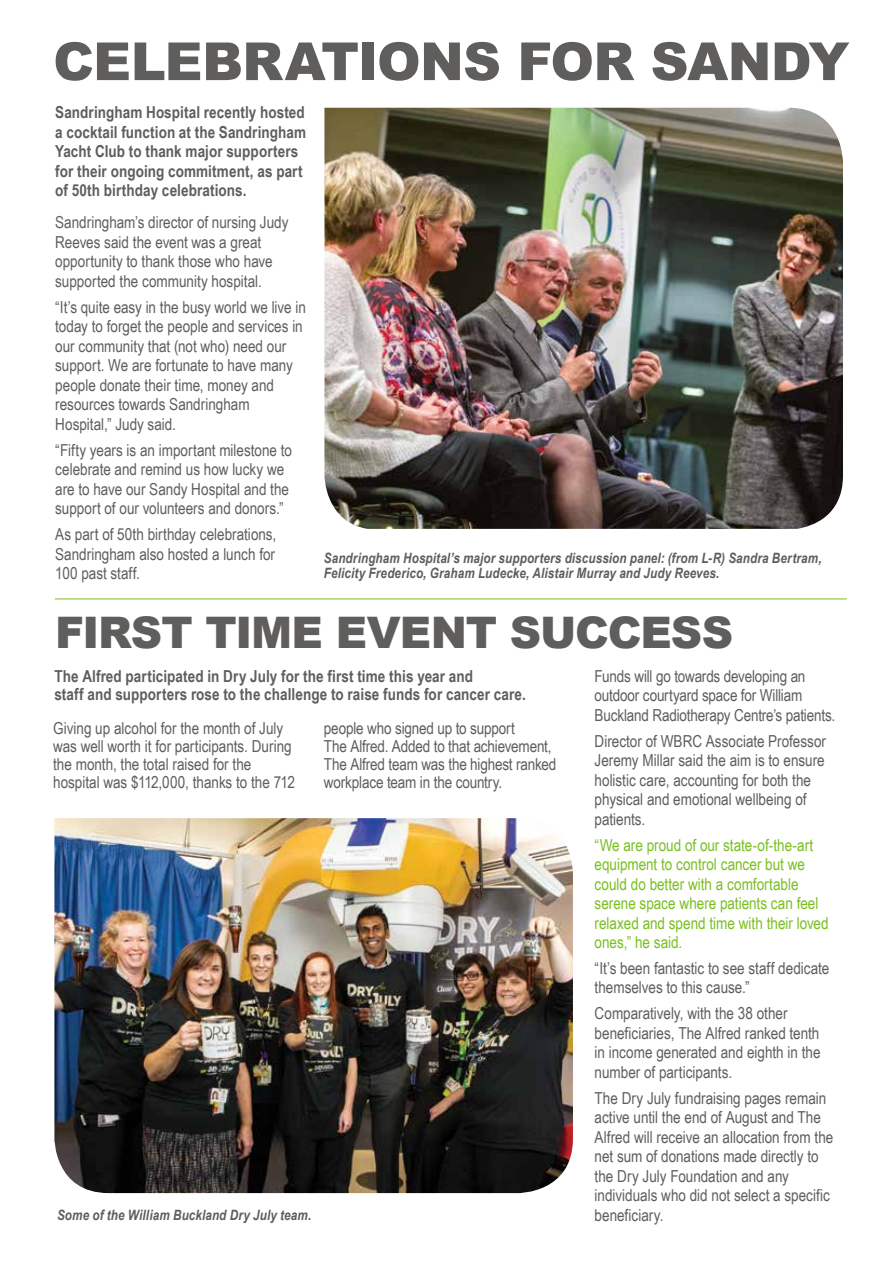
<style>
.page{position:relative;width:893px;height:1263px;background:#fff}
.page>*{position:absolute;margin:0;border:0;box-sizing:border-box;transform-origin:0 0}
.t1{font:900 52.5px "Arial";letter-spacing:-.015em;color:#605e5c}
.t2{font:900 43.5px "Arial";letter-spacing:-.025em;color:#605e5c}
.t3{font:16.5px/19.5px "Arial Narrow";color:#605e5c}
.t4{font:700 16.5px/19.5px "Arial Narrow";letter-spacing:.005em;color:#605e5c}
.t5{font:16.5px/19.5px "Arial Narrow";color:#79bf20}
.t6{font:italic 700 14.25px/15.8px "Arial Narrow";letter-spacing:.01em;color:#605e5c}
</style>
<div class="page">
<hr style="left:55px;top:598px;width:792px;height:1px;background:#79bf20">
<img style="left:324px;top:108px;width:519px;height:421px">
<img style="left:54px;top:818px;width:519px;height:375px">
<h1 class="t1" style="left:53px;top:32px;width:798px">CELEBRATIONS FOR SANDY</h1>
<p class="t4" style="left:55px;top:102px;width:252px">Sandringham Hospital recently hosted a cocktail function at the Sandringham Yacht Club to thank major supporters for their ongoing commitment, as part of 50th birthday celebrations.</p>
<p class="t3" style="left:55px;top:213px;width:235px">Sandringham’s director of nursing Judy Reeves said the event was a great opportunity to thank those who have supported the community hospital.</p>
<p class="t3" style="left:55px;top:297px;width:252px">“It’s quite easy in the busy world we live in today to forget the people and services in our community that (not who) need our support. We are fortunate to have many people donate their time, money and resources towards Sandringham Hospital,” Judy said.</p>
<p class="t3" style="left:55px;top:440px;width:238px">“Fifty years is an important milestone to celebrate and remind us how lucky we are to have our Sandy Hospital and the support of our volunteers and donors.”</p>
<p class="t3" style="left:55px;top:524px;width:223px;text-align:justify">As part of 50th birthday celebrations, Sandringham also hosted a lunch for 100 past staff.</p>
<p class="t6" style="left:324px;top:549px;width:499px">Sandringham Hospital’s major supporters discussion panel: (from L-R) Sandra Bertram,<br>Felicity Frederico, Graham Ludecke, Alistair Murray and Judy Reeves.</p>
<h2 class="t2" style="left:55px;top:608px;width:647px">FIRST TIME EVENT SUCCESS</h2>
<p class="t4" style="left:54px;top:666px;width:473px;line-height:18px">The Alfred participated in Dry July for the first time this year and<br>staff and supporters rose to the challenge to raise funds for cancer care.</p>
<p class="t3" style="left:53px;top:719px;width:243px;line-height:18px">Giving up alcohol for the month of July was well worth it for participants. During the month, the total raised for the hospital was $112,000, thanks to the 712</p>
<p class="t3" style="left:324px;top:719px;width:234px;line-height:18px">people who signed up to support<br>The Alfred. Added to that achievement, The Alfred team was the highest ranked workplace team in the country.</p>
<p class="t6" style="left:57px;top:1207px;width:256px">Some of the William Buckland Dry July team.</p>
<p class="t3" style="left:595px;top:666px;width:242px">Funds will go towards developing an outdoor courtyard space for William<br>Buckland Radiotherapy Centre’s patients.</p>
<p class="t3" style="left:595px;top:731px;width:233px">Director of WBRC Associate Professor<br>Jeremy Millar said the aim is to ensure holistic care, accounting for both the physical and emotional wellbeing of patients.</p>
<p class="t5" style="left:595px;top:835px;width:236px">“We are proud of our state-of-the-art equipment to control cancer but we could do better with a comfortable serene space where patients can feel relaxed and spend time with their loved ones,” he said.</p>
<p class="t3" style="left:595px;top:958px;width:236px">“It’s been fantastic to see staff dedicate themselves to this cause.”</p>
<p class="t3" style="left:595px;top:1004px;width:227px">Comparatively, with the 38 other beneficiaries, The Alfred ranked tenth in income generated and eighth in the number of participants.</p>
<p class="t3" style="left:595px;top:1088px;width:240px">The Dry July fundraising pages remain active until the end of August and The Alfred will receive an allocation from the net sum of donations made directly to the Dry July Foundation and any individuals who did not select a specific beneficiary.</p>
</div>
